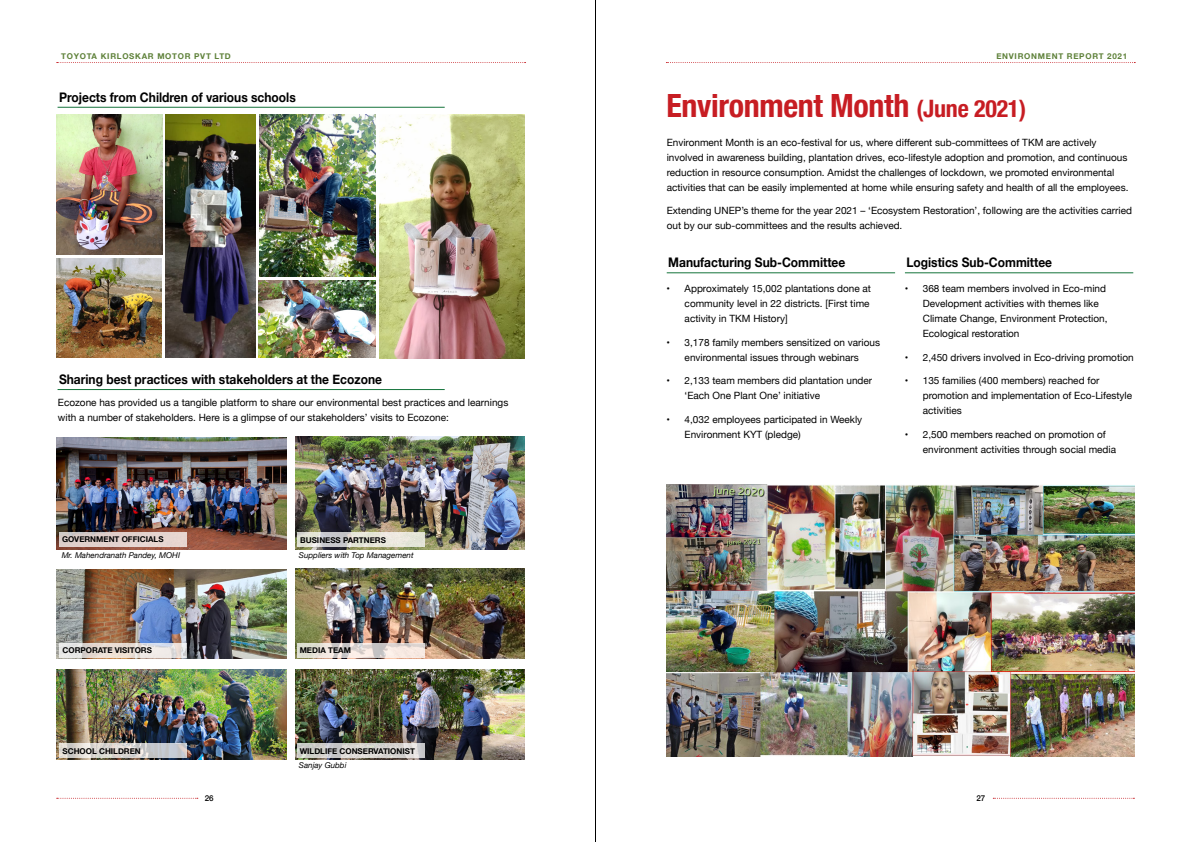
<style>
.page{position:relative;width:1191px;height:842px;background:#fff}
.page>*{position:absolute;margin:0;border:0;box-sizing:border-box;transform-origin:0 0}
.t1{font:700 condensed 32px "Helvetica Neue";letter-spacing:-.01em;color:#c71d23}
.t2{font:700 13.2px "Helvetica Neue";color:#000;scale:.91 1}
.t3{font:10px/15px "Helvetica Neue";color:#000}
.t4{font:700 8px "Helvetica Neue";color:#000}
.t5{font:italic 8px "Helvetica Neue";color:#000}
.t6{font:700 8px "Helvetica Neue";letter-spacing:.09em;color:#5e8139}
.t7{font:500 8px "Helvetica Neue";color:#000}
.s1{font-size:24px}
</style>
<div class="page">
<svg style="left:57px;top:62px;width:468px;height:1px"></svg>
<svg style="left:57px;top:798px;width:141px;height:1px"></svg>
<svg style="left:993px;top:798px;width:141px;height:1px"></svg>
<svg style="left:666px;top:62px;width:469px;height:1px"></svg>
<hr style="left:58px;top:107px;width:387px;height:1px;background:#14733b">
<hr style="left:58px;top:389px;width:387px;height:1px;background:#14733b">
<img style="left:57px;top:114px;width:105px;height:140px">
<img style="left:379px;top:114px;width:145px;height:244px">
<img style="left:259px;top:114px;width:116px;height:163px">
<img style="left:165px;top:114px;width:90px;height:243px">
<img style="left:259px;top:281px;width:116px;height:76px">
<img style="left:57px;top:258px;width:105px;height:99px">
<img style="left:57px;top:437px;width:229px;height:112px">
<img style="left:57px;top:569px;width:229px;height:89px">
<img style="left:57px;top:670px;width:229px;height:89px">
<img style="left:295px;top:437px;width:229px;height:112px">
<img style="left:295px;top:569px;width:229px;height:89px">
<img style="left:295px;top:669px;width:229px;height:90px">
<div style="left:59px;top:532px;width:127px;height:14px;background:#e3d2cd"></div>
<svg style="left:59px;top:643px;width:127px;height:14px;background:#e6e0dc"></svg>
<svg style="left:59px;top:744px;width:127px;height:14px;background:#d5d3d1"></svg>
<svg style="left:297px;top:532px;width:128px;height:14px;background:#dfded6"></svg>
<svg style="left:297px;top:643px;width:128px;height:14px;background:#e3dcd6"></svg>
<svg style="left:297px;top:744px;width:128px;height:14px;background:#d5d3d0"></svg>
<hr style="left:905px;top:272px;width:228px;height:1px;background:#14733b">
<hr style="left:666px;top:272px;width:229px;height:1px;background:#14733b">
<img style="left:666px;top:484px;width:468px;height:272px">
<hr style="left:595px;top:0;width:1px;height:842px;background:#000">
<p class="t6" style="left:61px;top:49px;width:171px">TOYOTA KIRLOSKAR MOTOR PVT LTD</p>
<p class="t6" style="left:996px;top:49px;width:132px">ENVIRONMENT REPORT 2021</p>
<h2 class="t2" style="left:59px;top:87px;width:262px">Projects from Children of various schools</h2>
<h1 class="t1" style="left:666px;top:79px;width:361px">Environment Month <span class="s1">(June 2021)</span></h1>
<p class="t3" style="left:666px;top:135px;width:463px">Environment Month is an eco-festival for us, where different sub-committees of TKM are actively involved in awareness building, plantation drives, eco-lifestyle adoption and promotion, and continuous reduction in resource consumption. Amidst the challenges of lockdown, we promoted environmental activities that can be easily implemented at home while ensuring safety and health of all the employees.</p>
<p class="t3" style="left:666px;top:204px;width:467px">Extending UNEP’s theme for the year 2021 – ‘Ecosystem Restoration’, following are the activities carried out by our sub-committees and the results achieved.</p>
<h2 class="t2" style="left:668px;top:252px;width:196px">Manufacturing Sub-Committee</h2>
<h2 class="t2" style="left:906px;top:252px;width:162px">Logistics Sub-Committee</h2>
<p class="t3" style="left:922px;top:282px;width:186px;text-indent:-18px">• 368 team members involved in Eco-mind Development activities with themes like Climate Change, Environment Protection, Ecological restoration</p>
<p class="t3" style="left:904px;top:350px;width:230px">• 2,450 drivers involved in Eco-driving promotion</p>
<p class="t3" style="left:922px;top:374px;width:211px;text-indent:-18px">• 135 families (400 members) reached for promotion and implementation of Eco-Lifestyle activities</p>
<p class="t3" style="left:922px;top:427px;width:195px;text-indent:-18px">• 2,500 members reached on promotion of environment activities through social media</p>
<p class="t3" style="left:684px;top:282px;width:188px;text-indent:-18px">• Approximately 15,002 plantations done at community level in 22 districts. [First time activity in TKM History]</p>
<p class="t3" style="left:666px;top:335px;width:215px;text-align:center">• 3,178 family members sensitized on various environmental issues through webinars</p>
<p class="t3" style="left:684px;top:374px;width:189px;text-indent:-18px">• 2,133 team members did plantation under ‘Each One Plant One’ initiative</p>
<p class="t3" style="left:684px;top:412px;width:179px;text-indent:-18px">• 4,032 employees participated in Weekly<br>Environment KYT (pledge)</p>
<h2 class="t2" style="left:59px;top:369px;width:356px">Sharing best practices with stakeholders at the Ecozone</h2>
<p class="t3" style="left:58px;top:395px;width:452px">Ecozone has provided us a tangible platform to share our environmental best practices and learnings with a number of stakeholders. Here is a glimpse of our stakeholders’ visits to Ecozone:</p>
<p class="t4" style="left:62px;top:533px;width:103px">GOVERNMENT OFFICIALS</p>
<p class="t4" style="left:300px;top:534px;width:87px">BUSINESS PARTNERS</p>
<p class="t5" style="left:62px;top:549px;width:120px">Mr. Mahendranath Pandey, MOHI</p>
<p class="t5" style="left:299px;top:549px;width:116px">Suppliers with Top Management</p>
<p class="t4" style="left:63px;top:644px;width:91px">CORPORATE VISITORS</p>
<p class="t4" style="left:63px;top:745px;width:80px">SCHOOL CHILDREN</p>
<p class="t4" style="left:300px;top:644px;width:53px">MEDIA TEAM</p>
<p class="t4" style="left:300px;top:745px;width:117px">WILDLIFE CONSERVATIONIST</p>
<p class="t5" style="left:299px;top:759px;width:49px">Sanjay Gubbi</p>
<p class="t7" style="left:205px;top:792px;width:10px">26</p>
<p class="t7" style="left:976px;top:792px;width:10px">27</p>
</div>
